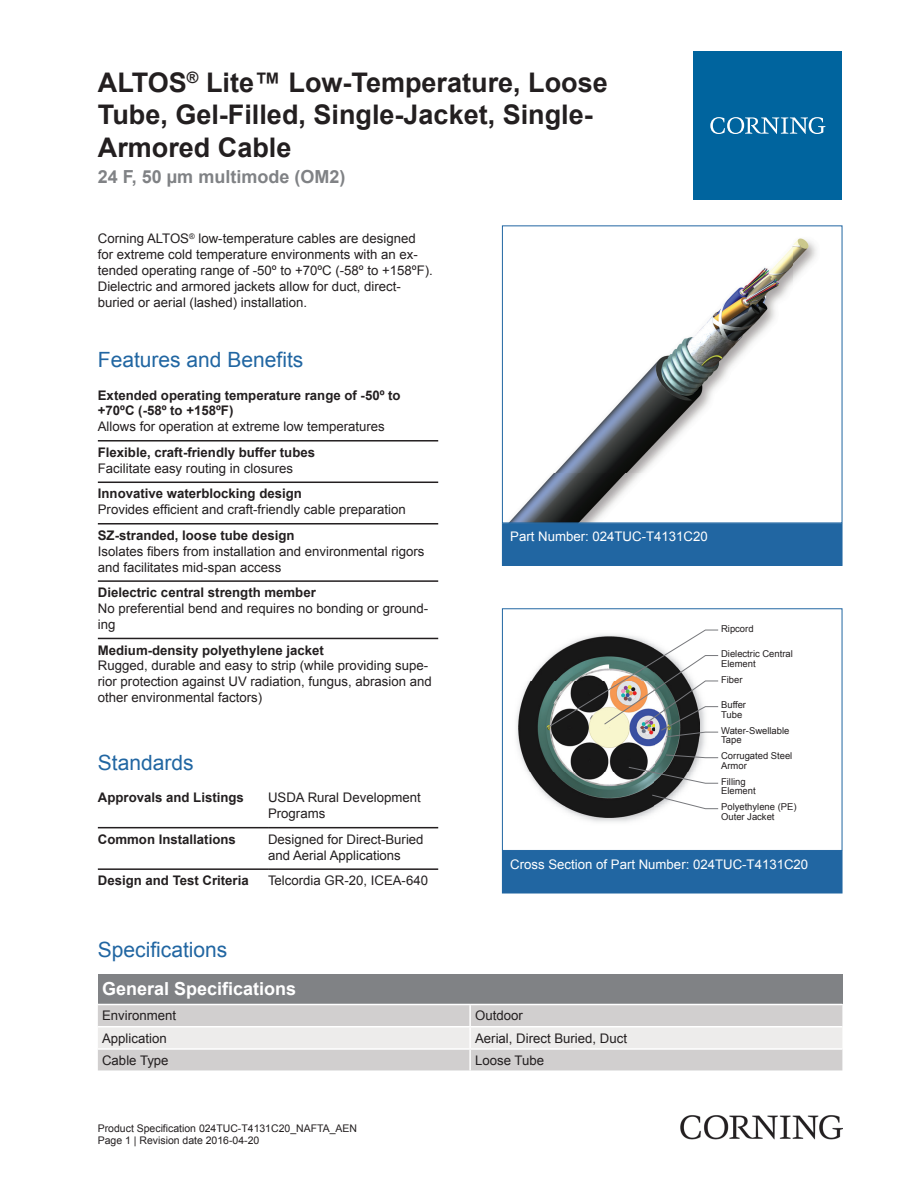
<style>
.page{position:relative;width:919px;height:1187px;background:#fff}
.page>*{position:absolute;margin:0;border:0;box-sizing:border-box;transform-origin:0 0}
.t1{font:700 27px/32.4px "Arial";color:#231f20}
.t2{font:21px "Arial";color:#2166a2}
.t3{font:700 18px "Arial";color:#808285}
.t4{font:700 18px "Arial";color:#fff}
.t5{font:13.2px/15.9px "Arial";color:#231f20}
.t6{font:700 13.2px/15.9px "Arial";color:#231f20}
.t7{font:13.2px "Arial";color:#fff}
.t8{font:10.5px/12.6px "Arial";color:#231f20}
.t9{font:9.45px/9.4px "Arial";color:#231f20}
</style>
<div class="page">
<img style="left:510px;top:238px;width:307px;height:283px">
<div style="left:502px;top:523px;width:340px;height:42px;background:#2166a2"></div>
<div style="left:502px;top:523px;width:340px;height:43px;border:1px solid #2166a2"></div>
<img style="left:516px;top:712px;width:194px;height:110px">
<img style="left:518px;top:660px;width:181px;height:157px">
<svg style="left:547px;top:629px;width:171px;height:180px"></svg>
<div style="left:502px;top:608px;width:340px;height:242px;border:1px solid #2166a2"></div>
<div style="left:502px;top:851px;width:340px;height:41px;background:#2166a2"></div>
<div style="left:502px;top:850px;width:340px;height:43px;border:1px solid #2166a2"></div>
<hr style="left:98px;top:440px;width:340px;height:1px;background:#231f20">
<hr style="left:98px;top:481px;width:340px;height:2px;background:#231f20">
<hr style="left:98px;top:523px;width:340px;height:1px;background:#231f20">
<hr style="left:98px;top:580px;width:340px;height:2px;background:#231f20">
<hr style="left:98px;top:637px;width:340px;height:2px;background:#231f20">
<hr style="left:98px;top:826px;width:170px;height:2px;background:#231f20">
<hr style="left:268px;top:826px;width:170px;height:2px;background:#231f20">
<hr style="left:98px;top:868px;width:170px;height:1px;background:#231f20">
<hr style="left:268px;top:868px;width:170px;height:1px;background:#231f20">
<div style="left:98px;top:973px;width:744px;height:30px;background:#808285"></div>
<div style="left:98px;top:1005px;width:744px;height:65px;background:#d1cfcf"></div>
<div style="left:98px;top:1027px;width:744px;height:21px;background:#edeceb"></div>
<hr style="left:469px;top:1005px;width:2px;height:20px;background:#fff">
<hr style="left:469px;top:1027px;width:2px;height:21px;background:#fff">
<hr style="left:469px;top:1049px;width:2px;height:21px;background:#fff">
<hr style="left:98px;top:1025px;width:372px;height:2px;background:#fff">
<hr style="left:470px;top:1025px;width:372px;height:2px;background:#fff">
<hr style="left:98px;top:1048px;width:372px;height:1px;background:#fff">
<hr style="left:470px;top:1048px;width:372px;height:1px;background:#fff">
<div style="left:693px;top:51px;width:149px;height:149px;background:#00649e"></div>
<svg style="left:710px;top:117px;width:115px;height:17px"></svg>
<img style="left:680px;top:1115px;width:162px;height:24px">
<h1 class="t1" style="left:98px;top:67px;width:511px">ALTOS<sup>®</sup> Lite™ Low-Temperature, Loose<br>Tube, Gel-Filled, Single-Jacket, Single-<br>Armored Cable</h1>
<h3 class="t3" style="left:98px;top:165px;width:249px">24 F, 50 µm multimode (OM2)</h3>
<p class="t5" style="left:98px;top:231px;width:336px">Corning ALTOS<sup>®</sup> low -temperature cables are designed for extreme cold temperature environments with an ex&shy;tended operating range of -50º to +70ºC ( -58º to +158ºF).<br>Dielectric and armored jackets allow for duct, direct - buried or aerial (lashed) installation.</p>
<h2 class="t2" style="left:98px;top:346px;width:207px">Features and Benefits</h2>
<p class="t6" style="left:98px;top:387px;width:304px">Extended operating temperature range of -50º to +70ºC (-58º to +158ºF)</p>
<p class="t5" style="left:98px;top:419px;width:288px">Allows for operation at extreme low temperatures</p>
<p class="t6" style="left:98px;top:445px;width:219px">Flexible, craft-friendly buffer tubes</p>
<p class="t5" style="left:98px;top:460px;width:197px">Facilitate easy routing in closures</p>
<p class="t6" style="left:98px;top:486px;width:205px">Innovative waterblocking design</p>
<p class="t5" style="left:98px;top:502px;width:309px">Provides efficient and craft-friendly cable preparation</p>
<p class="t6" style="left:98px;top:527px;width:198px">SZ-stranded, loose tube design</p>
<p class="t5" style="left:98px;top:543px;width:328px">Isolates fibers from installation and environmental rigors and facilitates mid-span access</p>
<p class="t6" style="left:98px;top:585px;width:219px">Dielectric central strength member</p>
<p class="t5" style="left:98px;top:600px;width:332px">No preferential bend and requires no bonding or ground&shy;ing</p>
<p class="t6" style="left:98px;top:642px;width:227px">Medium-density polyethylene jacket</p>
<p class="t5" style="left:98px;top:658px;width:335px">Rugged, durable and easy to strip (while providing supe&shy;rior protection against UV radiation, fungus, abrasion and other environmental factors)</p>
<h2 class="t2" style="left:98px;top:748px;width:97px">Standards</h2>
<p class="t6" style="left:98px;top:790px;width:147px">Approvals and Listings</p>
<p class="t5" style="left:268px;top:789px;width:154px">USDA Rural Development<br>Programs</p>
<p class="t6" style="left:98px;top:831px;width:139px">Common Installations</p>
<p class="t5" style="left:268px;top:831px;width:157px">Designed for Direct-Buried and Aerial Applications</p>
<p class="t6" style="left:98px;top:873px;width:152px">Design and Test Criteria</p>
<p class="t5" style="left:268px;top:872px;width:161px">Telcordia GR-20, ICEA-640</p>
<p class="t7" style="left:510px;top:527px;width:199px">Part Number: 024TUC-T4131C20</p>
<p class="t9" style="left:721px;top:623px;width:34px">Ripcord</p>
<p class="t9" style="left:721px;top:649px;width:73px">Dielectric Central<br>Element</p>
<p class="t9" style="left:721px;top:674px;width:23px">Fiber</p>
<p class="t9" style="left:721px;top:700px;width:26px">Buffer<br>Tube</p>
<p class="t9" style="left:721px;top:725px;width:70px">Water-Swellable<br>Tape</p>
<p class="t9" style="left:721px;top:751px;width:73px">Corrugated Steel<br>Armor</p>
<p class="t9" style="left:721px;top:776px;width:36px">Filling<br>Element</p>
<p class="t9" style="left:721px;top:802px;width:77px">Polyethylene (PE)<br>Outer Jacket</p>
<p class="t7" style="left:510px;top:855px;width:299px">Cross Section of Part Number: 024TUC-T4131C20</p>
<h2 class="t2" style="left:98px;top:935px;width:131px">Specifications</h2>
<h3 class="t4" style="left:102px;top:976px;width:196px">General Specifications</h3>
<p class="t5" style="left:102px;top:1007px;width:76px">Environment</p>
<p class="t5" style="left:475px;top:1007px;width:49px">Outdoor</p>
<p class="t5" style="left:102px;top:1030px;width:66px">Application</p>
<p class="t5" style="left:475px;top:1030px;width:153px">Aerial, Direct Buried, Duct</p>
<p class="t5" style="left:102px;top:1052px;width:68px">Cable Type</p>
<p class="t5" style="left:475px;top:1052px;width:70px">Loose Tube</p>
<p class="t8" style="left:98px;top:1121px;width:261px">Product Specification 024TUC-T4131C20_NAFTA_AEN<br>Page 1 | Revision date 2016-04-20</p>
</div>
